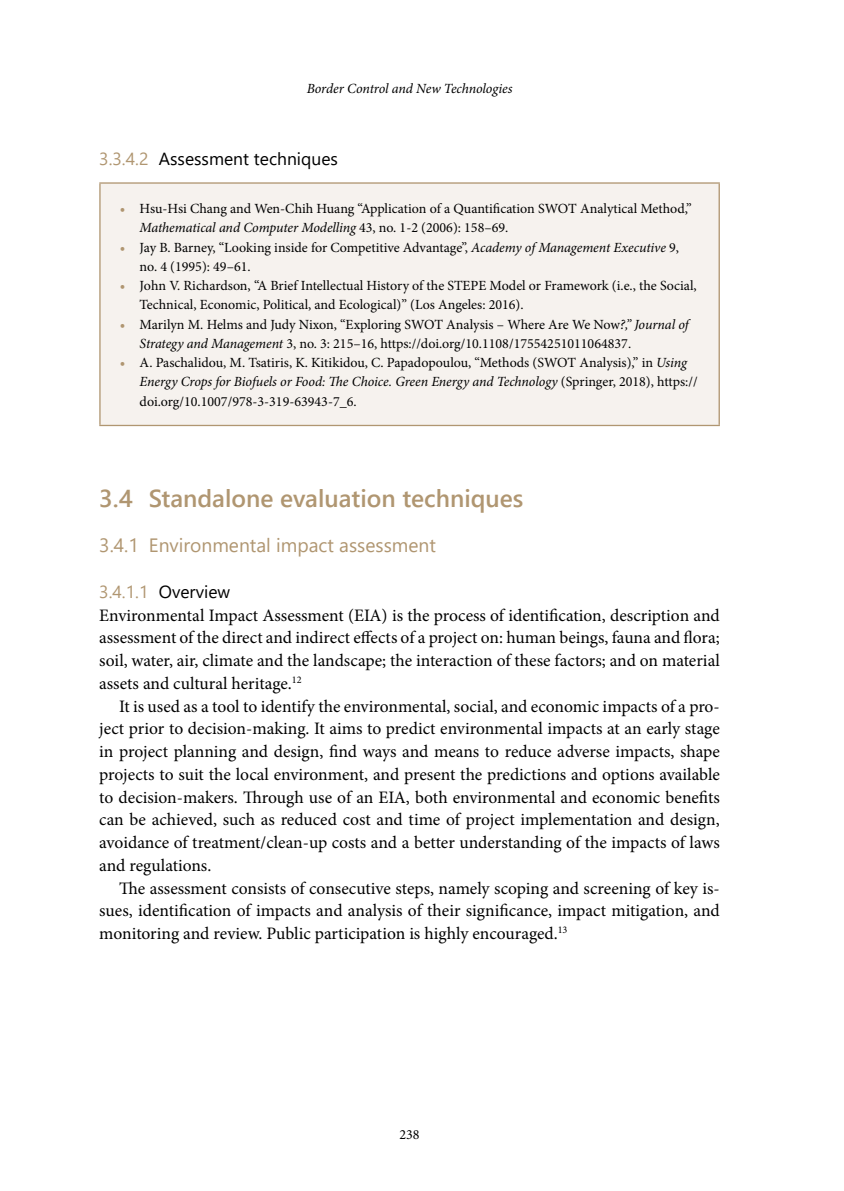
<style>
.page{position:relative;width:844px;height:1191px;background:#fff}
.page>*{position:absolute;margin:0;border:0;box-sizing:border-box;transform-origin:0 0}
.t1{font:600 24.5px "Segoe UI";color:#b09671}
.t2{font:19.25px "Segoe UI";color:#b09671}
.t3{font:17.5px/22.8px "Minion Pro";letter-spacing:.005em;color:#000;text-align:justify}
.t4{font:17.5px "Segoe UI";color:#000}
.t5{font:14px/19.2px "Minion Pro";color:#000}
.t6{font:italic 14px "Minion Pro";letter-spacing:-.01em;color:#000}
.s1{color:#b09671}
.s2{font-weight:700;color:#b09671}
.s3{font-style:italic}
</style>
<div class="page">
<div style="left:100px;top:183px;width:619px;height:242px;background:#f6f2ee"></div>
<hr style="left:99px;top:182px;width:620px;height:2px;background:#b09671">
<hr style="left:99px;top:184px;width:2px;height:241px;background:#b09671">
<hr style="left:718px;top:184px;width:1px;height:241px;background:#b09671">
<hr style="left:99px;top:425px;width:620px;height:1px;background:#b09671">
<p class="t6" style="left:306px;top:79px;width:207px">Border Control and New Technologies</p>
<p class="t4" style="left:99px;top:143px;width:240px"><span class="s1">3.3.4.2</span> Assessment techniques</p>
<p class="t5" style="left:140px;top:199px;width:553px;text-indent:-20px"><span class="s2">•</span> Hsu-Hsi Chang and Wen-Chih Huang “Application of a Quantification SWOT Analytical Method,”<br><span class="s3">Mathematical and Computer Modelling</span> 43, no. 1-2 (2006): 158–69.</p>
<p class="t5" style="left:140px;top:237px;width:541px;text-indent:-20px"><span class="s2">•</span> Jay B. Barney, “Looking inside for Competitive Advantage”, <span class="s3">Academy of Management Executive</span> 9, no. 4 (1995): 49–61.</p>
<p class="t5" style="left:140px;top:276px;width:558px;text-indent:-20px"><span class="s2">•</span> John V. Richardson, “A Brief Intellectual History of the STEPE Model or Framework (i.e., the Social,<br>Technical, Economic, Political, and Ecological)” (Los Angeles: 2016).</p>
<p class="t5" style="left:140px;top:314px;width:550px;text-indent:-20px"><span class="s2">•</span> Marilyn M. Helms and Judy Nixon, “Exploring SWOT Analysis – Where Are We Now<span class="s3">?,” Journal of<br>Strategy and Management</span> 3, no. 3: 215–16, https://doi.org/10.1108/17554251011064837.</p>
<p class="t5" style="left:140px;top:353px;width:559px;text-indent:-20px"><span class="s2">•</span> A. Paschalidou, M. Tsatiris, K. Kitikidou, C. Papadopoulou, “Methods (SWOT Analysis),” in <span class="s3">Using<br>Energy Crops for Biofuels or Food: The Choice. Green Energy and Technology</span> (Springer, 2018), https:// doi.org/10.1007/978-3-319-63943-7_6.</p>
<h1 class="t1" style="left:99px;top:475px;width:425px">3.4 Standalone evaluation techniques</h1>
<p class="t2" style="left:99px;top:527px;width:338px">3.4.1 Environmental impact assessment</p>
<p class="t4" style="left:99px;top:575px;width:132px"><span class="s1">3.4.1.1</span> Overview</p>
<p class="t3" style="left:99px;top:603px;width:622px">Environmental Impact Assessment (EIA) is the process of identification, description and assessment of the direct and indirect effects of a project on: human beings, fauna and flora; soil, water, air, climate and the landscape; the interaction of these factors; and on material assets and cultural heritage.<sup>12</sup></p>
<p class="t3" style="left:99px;top:694px;width:622px;text-indent:20px">It is used as a tool to identify the environmental, social, and economic impacts of a pro&shy;ject prior to decision-making. It aims to predict environmental impacts at an early stage in project planning and design, find ways and means to reduce adverse impacts, shape projects to suit the local environment, and present the predictions and options available to decision-makers. Through use of an EIA, both environmental and economic benefits can be achieved, such as reduced cost and time of project implementation and design, avoidance of treatment/clean-up costs and a better understanding of the impacts of laws and regulations.</p>
<p class="t3" style="left:99px;top:876px;width:622px;text-indent:20px">The assessment consists of consecutive steps, namely scoping and screening of key is&shy;sues, identification of impacts and analysis of their significance, impact mitigation, and monitoring and review. Public participation is highly encouraged.<sup>13</sup></p>
<p class="t5" style="left:399px;top:1125px;width:22px">238</p>
</div>
